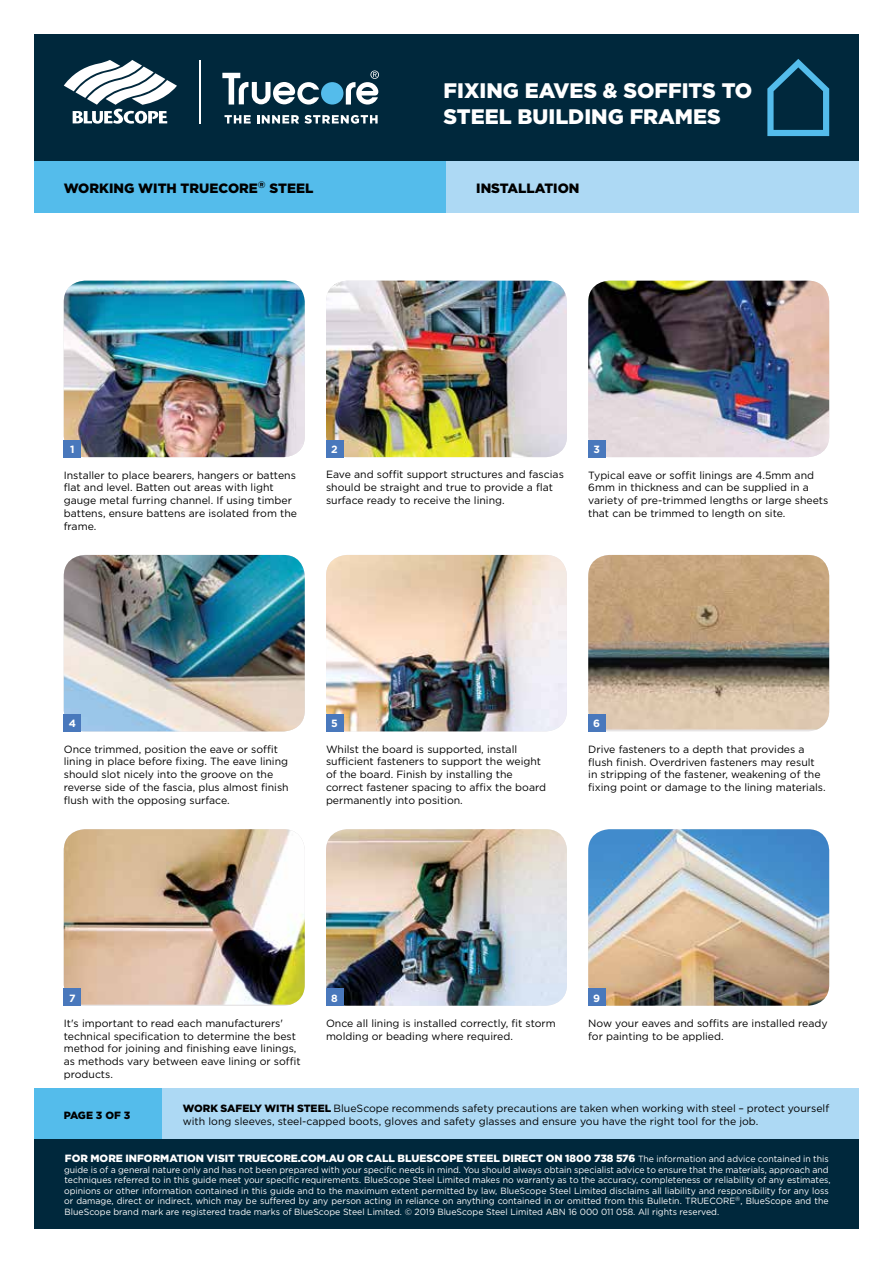
<style>
.page{position:relative;width:893px;height:1263px;background:#fff}
.page>*{position:absolute;margin:0;border:0;box-sizing:border-box;transform-origin:0 0}
.t1{font:900 21px/25.5px "Gotham";color:#fff}
.t2{font:900 13.5px "Gotham";color:#000}
.t3{font:10.5px/12.8px "Gotham";color:#000}
.t4{font:900 10.5px "Gotham";color:#fff}
.t5{font:700 10.5px "Gotham";color:#fff}
.t6{font:900 10.5px "Gotham";letter-spacing:-.02em;color:#000}
.t7{font:9px/10.5px "Gotham";color:#fff}
.s1{font-weight:900}
.s2{font-weight:400;font-size:9px}
</style>
<div class="page">
<div style="left:162px;top:1089px;width:697px;height:51px;background:#add9f4"></div>
<div style="left:34px;top:1089px;width:128px;height:51px;background:#54bceb"></div>
<div style="left:34px;top:1140px;width:825px;height:89px;background:#00283c"></div>
<div style="left:34px;top:34px;width:825px;height:128px;background:#00283c"></div>
<svg style="left:767px;top:59px;width:62px;height:77px"></svg>
<div style="left:34px;top:162px;width:412px;height:51px;background:#54bceb"></div>
<div style="left:446px;top:162px;width:413px;height:51px;background:#add9f4"></div>
<img style="left:64px;top:281px;width:241px;height:176px">
<img style="left:64px;top:555px;width:241px;height:176px">
<img style="left:64px;top:829px;width:241px;height:176px">
<img style="left:326px;top:281px;width:241px;height:176px">
<img style="left:326px;top:555px;width:241px;height:176px">
<img style="left:326px;top:829px;width:241px;height:177px">
<img style="left:588px;top:281px;width:241px;height:176px">
<img style="left:588px;top:555px;width:241px;height:174px">
<img style="left:588px;top:829px;width:241px;height:177px">
<div style="left:64px;top:440px;width:17px;height:17px;background:#4978bc"></div>
<div style="left:64px;top:714px;width:17px;height:17px;background:#4978bc"></div>
<div style="left:64px;top:989px;width:17px;height:17px;background:#4978bc"></div>
<div style="left:326px;top:440px;width:17px;height:17px;background:#4978bc"></div>
<div style="left:326px;top:714px;width:17px;height:17px;background:#4978bc"></div>
<div style="left:326px;top:989px;width:17px;height:17px;background:#4978bc"></div>
<div style="left:588px;top:440px;width:17px;height:17px;background:#4978bc"></div>
<div style="left:588px;top:714px;width:17px;height:17px;background:#4978bc"></div>
<div style="left:588px;top:989px;width:17px;height:17px;background:#4978bc"></div>
<hr style="left:199px;top:60px;width:1px;height:64px;background:#fff">
<svg style="left:64px;top:60px;width:113px;height:64px"></svg>
<div style="left:321px;top:82px;width:22px;height:23px;background:#54bceb;border-radius:50%"></div>
<svg style="left:346px;top:71px;width:33px;height:34px"></svg>
<svg style="left:222px;top:73px;width:97px;height:32px"></svg>
<svg style="left:225px;top:115px;width:26px;height:8px"></svg>
<svg style="left:257px;top:115px;width:121px;height:9px"></svg>
<h1 class="t1" style="left:444px;top:77px;width:310px">FIXING EAVES &amp; SOFFITS TO<br>STEEL BUILDING FRAMES</h1>
<p class="t2" style="left:64px;top:180px;width:251px">WORKING WITH TRUECORE<sup>®</sup> STEEL</p>
<p class="t2" style="left:476px;top:180px;width:105px">INSTALLATION</p>
<p class="t5" style="left:70px;top:443px;width:6px">1</p>
<p class="t3" style="left:64px;top:468px;width:235px">Installer to place bearers, hangers or battens flat and level. Batten out areas with light gauge metal furring channel. If using timber battens, ensure battens are isolated from the frame.</p>
<p class="t5" style="left:331px;top:443px;width:8px">2</p>
<p class="t3" style="left:326px;top:468px;width:239px">Eave and soffit support structures and fascias should be straight and true to provide a flat surface ready to receive the lining.</p>
<p class="t5" style="left:593px;top:443px;width:8px">3</p>
<p class="t3" style="left:588px;top:468px;width:242px">Typical eave or soffit linings are 4.5mm and 6mm in thickness and can be supplied in a variety of pre-trimmed lengths or large sheets that can be trimmed to length on site.</p>
<p class="t5" style="left:69px;top:717px;width:9px">4</p>
<p class="t3" style="left:64px;top:742px;width:226px">Once trimmed, position the eave or soffit lining in place before fixing. The eave lining should slot nicely into the groove on the reverse side of the fascia, plus almost finish flush with the opposing surface.</p>
<p class="t5" style="left:331px;top:717px;width:8px">5</p>
<p class="t3" style="left:326px;top:742px;width:222px">Whilst the board is supported, install sufficient fasteners to support the weight of the board. Finish by installing the correct fastener spacing to affix the board permanently into position.</p>
<p class="t5" style="left:593px;top:717px;width:8px">6</p>
<p class="t3" style="left:588px;top:743px;width:239px">Drive fasteners to a depth that provides a flush finish. Overdriven fasteners may result in stripping of the fastener, weakening of the fixing point or damage to the lining materials.</p>
<p class="t5" style="left:69px;top:992px;width:8px">7</p>
<p class="t3" style="left:64px;top:1016px;width:238px">It's important to read each manufacturers' technical specification to determine the best method for joining and finishing eave linings, as methods vary between eave lining or soffit products.</p>
<p class="t5" style="left:331px;top:992px;width:8px">8</p>
<p class="t3" style="left:326px;top:1017px;width:231px">Once all lining is installed correctly, fit storm molding or beading where required.</p>
<p class="t5" style="left:593px;top:992px;width:8px">9</p>
<p class="t3" style="left:588px;top:1016px;width:241px">Now your eaves and soffits are installed ready for painting to be applied.</p>
<p class="t3" style="left:183px;top:1101px;width:648px;line-height:13.5px"><span class="s1">WORK SAFELY WITH STEEL</span> BlueScope recommends safety precautions are taken when working with steel – protect yourself with long sleeves, steel-capped boots, gloves and safety glasses and ensure you have the right tool for the job.</p>
<p class="t6" style="left:64px;top:1109px;width:68px">PAGE 3 OF 3</p>
<p class="t4" style="left:65px;top:1152px;width:765px">FOR MORE INFORMATION VISIT TRUECORE.COM.AU OR CALL BLUESCOPE STEEL DIRECT ON 1800 738 576 <span class="s2">The information and advice contained in this</span></p>
<p class="t7" style="left:64px;top:1164px;width:768px">guide is of a general nature only and has not been prepared with your specific needs in mind. You should always obtain specialist advice to ensure that the materials, approach and techniques referred to in this guide meet your specific requirements. BlueScope Steel Limited makes no warranty as to the accuracy, completeness or reliability of any estimates, opinions or other information contained in this guide and to the maximum extent permitted by law, BlueScope Steel Limited disclaims all liability and responsibility for any loss or damage, direct or indirect, which may be suffered by any person acting in reliance on anything contained in or omitted from this Bulletin. TRUECORE<sup>®</sup>, BlueScope and the BlueScope brand mark are registered trade marks of BlueScope Steel Limited. © 2019 BlueScope Steel Limited ABN 16 000 011 058. All rights reserved.</p>
</div>
